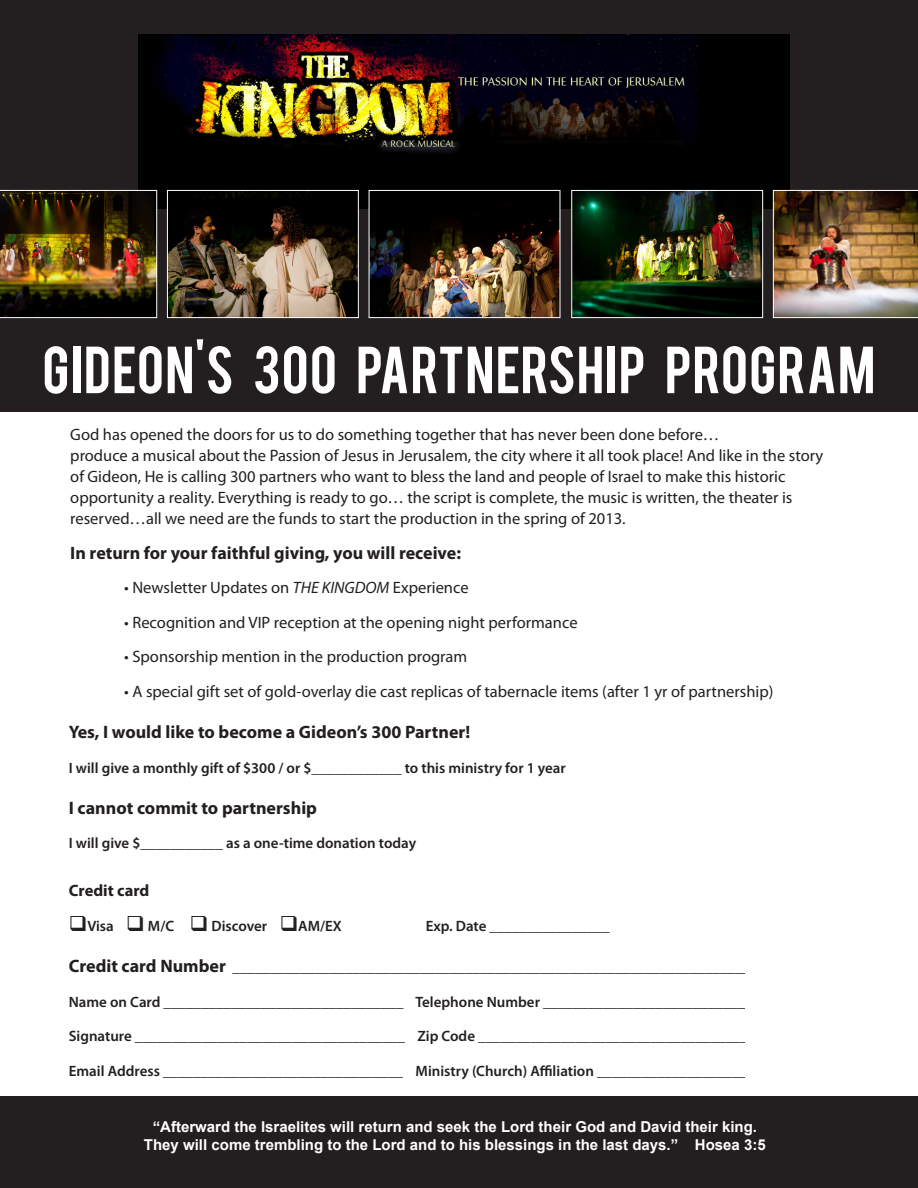
<style>
.page{position:relative;width:918px;height:1188px;background:#fff}
.page>*{position:absolute;margin:0;border:0;box-sizing:border-box;transform-origin:0 0}
.t1{font:52.2px "Bebas";letter-spacing:.02em;color:#fff}
.t2{font:700 18px "Myriad Pro";color:#231f20}
.t3{font:16.5px/21px "Myriad Pro";color:#231f20}
.t4{font:700 16.5px "Myriad Pro";color:#231f20}
.t5{font:600 15px "Myriad Pro";color:#231f20}
.t6{font:700 15px "Arial";color:#fff}
.s1{font-style:italic}
.s2{font-weight:700;font-size:18px}
</style>
<div class="page">
<div style="left:0;top:1096px;width:918px;height:92px;background:#231f20"></div>
<div style="left:0;top:0;width:918px;height:411px;background:#231f20"></div>
<img style="left:138px;top:35px;width:651px;height:173px">
<img style="left:0;top:190px;width:157px;height:128px">
<img style="left:169px;top:192px;width:188px;height:124px">
<div style="left:167px;top:190px;width:192px;height:128px;border:1px solid #fff"></div>
<img style="left:371px;top:192px;width:187px;height:124px">
<div style="left:369px;top:190px;width:191px;height:128px;border:1px solid #fff"></div>
<img style="left:573px;top:192px;width:188px;height:124px">
<div style="left:571px;top:190px;width:192px;height:128px;border:1px solid #fff"></div>
<img style="left:773px;top:190px;width:145px;height:128px">
<p class="t1" style="left:42px;top:332px;width:834px">GIDEON'S 300 PARTNERSHIP PROGRAM</p>
<p class="t3" style="left:70px;top:424px;width:755px">God has opened the doors for us to do something together that has never been done before…<br>produce a musical about the Passion of Jesus in Jerusalem, the city where it all took place! And like in the story of Gideon, He is calling 300 partners who want to bless the land and people of Israel to make this historic opportunity a reality. Everything is ready to go… the script is complete, the music is written, the theater is reserved…all we need are the funds to start the production in the spring of 2013.</p>
<p class="t2" style="left:70px;top:541px;width:392px">In return for your faithful giving, you will receive:</p>
<p class="t3" style="left:124px;top:577px;width:346px">• Newsletter Updates on <span class="s1">THE KINGDOM</span> Experience</p>
<p class="t3" style="left:124px;top:612px;width:455px">• Recognition and VIP reception at the opening night performance</p>
<p class="t3" style="left:124px;top:646px;width:344px">• Sponsorship mention in the production program</p>
<p class="t3" style="left:124px;top:681px;width:651px">• A special gift set of gold-overlay die cast replicas of tabernacle items (after 1 yr of partnership)</p>
<p class="t2" style="left:69px;top:720px;width:403px">Yes, I would like to become a Gideon’s 300 Partner!</p>
<p class="t5" style="left:69px;top:758px;width:499px">I will give a monthly gift of $300 / or $____________ to this ministry for 1 year</p>
<p class="t2" style="left:69px;top:796px;width:250px">I cannot commit to partnership</p>
<p class="t5" style="left:69px;top:834px;width:349px">I will give $___________ as a one-time donation today</p>
<p class="t4" style="left:69px;top:880px;width:82px">Credit card</p>
<p class="t5" style="left:69px;top:916px;width:275px">❑Visa ❑ M/C ❑ Discover ❑AM/EX</p>
<p class="t5" style="left:426px;top:916px;width:185px">Exp. Date ________________</p>
<p class="t5" style="left:69px;top:958px;width:683px"><span class="s2">Credit card Number</span> _____________________________________________________________________</p>
<p class="t5" style="left:69px;top:992px;width:686px">Name on Card ________________________________ Telephone Number ____________________________</p>
<p class="t5" style="left:69px;top:1027px;width:681px">Signature ____________________________________ Zip Code ____________________________________</p>
<p class="t5" style="left:69px;top:1061px;width:680px">Email Address ________________________________ Ministry (Church) Affiliation ____________________</p>
<p class="t6" style="left:153px;top:1117px;width:606px">“Afterward the Israelites will return and seek the Lord their God and David their king.</p>
<p class="t6" style="left:144px;top:1135px;width:623px">They will come trembling to the Lord and to his blessings in the last days.” Hosea 3:5</p>
</div>
